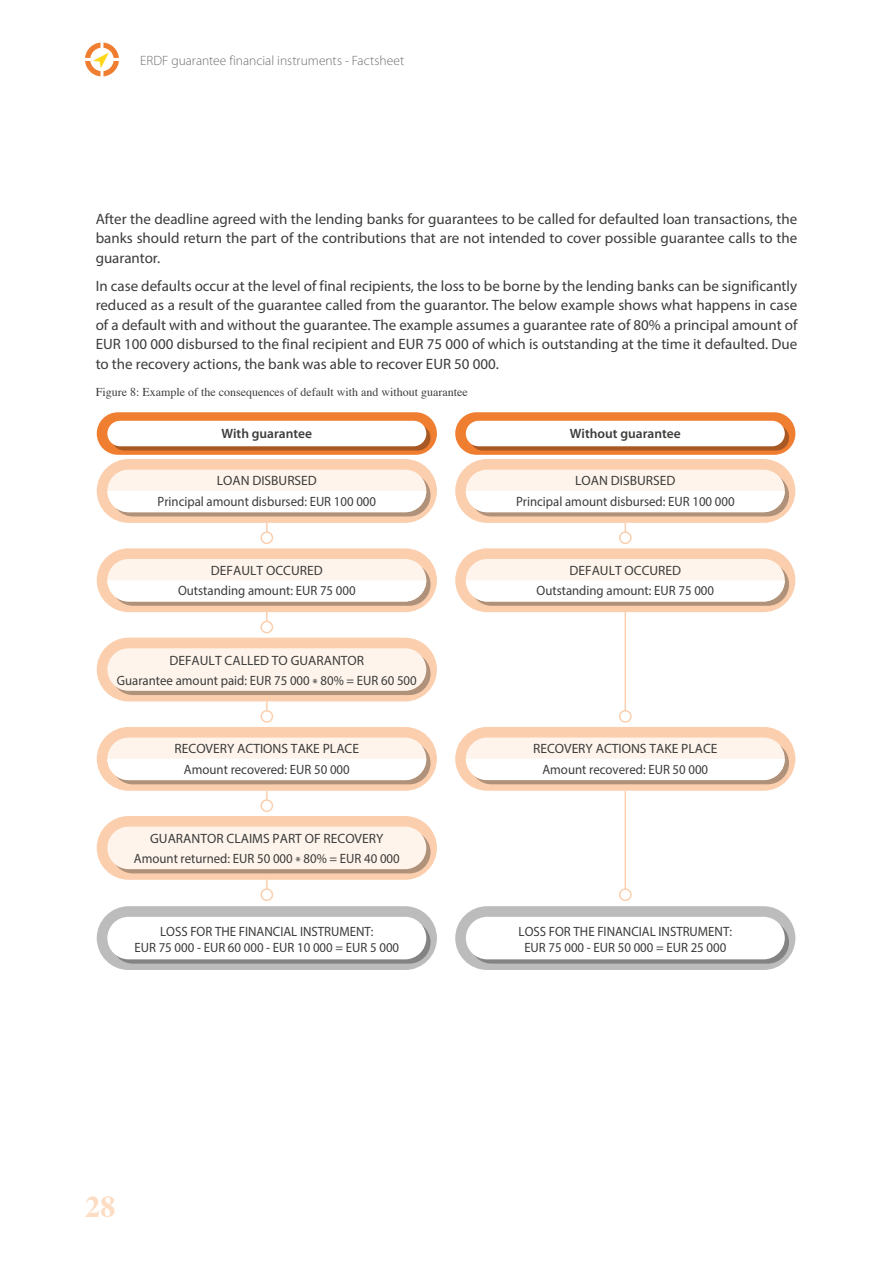
<style>
.page{position:relative;width:893px;height:1263px;background:#fff}
.page>*{position:absolute;margin:0;border:0;box-sizing:border-box;transform-origin:0 0}
.t1{font:700 30px "Times";color:#fcdcc2}
.t2{font:15px/19.5px "Myriad Pro";color:#3c3c3b;text-align:justify}
.t3{font:13.5px/16.2px "Myriad Pro";color:#3c3c3b;text-align:center;scale:.95 1}
.t4{font:13.5px/20px "Myriad Pro";color:#3c3c3b;text-align:center}
.t5{font:300 13.5px "Myriad Pro";color:#706f6f}
.t6{font:600 13.5px "Myriad Pro";color:#3c3c3b}
.t7{font:12px "Times";color:#3c3c3b}
</style>
<div class="page">
<svg style="left:85px;top:43px;width:34px;height:33px"></svg>
<div style="left:97px;top:459px;width:340px;height:64px;background:#fbcfad;border-radius:32px"></div>
<svg style="left:112px;top:474px;width:319px;height:42px"></svg>
<div style="left:107px;top:470px;width:319px;height:42px;background:#fef4eb;border-radius:21px"></div>
<div style="left:107px;top:491px;width:319px;height:21px;background:#fff"></div>
<div style="left:455px;top:459px;width:340px;height:64px;background:#fbcfad;border-radius:32px"></div>
<svg style="left:470px;top:474px;width:319px;height:42px"></svg>
<div style="left:466px;top:470px;width:319px;height:42px;background:#fef4eb;border-radius:21px"></div>
<div style="left:466px;top:491px;width:319px;height:21px;background:#fff"></div>
<div style="left:97px;top:548px;width:340px;height:64px;background:#fbcfad;border-radius:32px"></div>
<svg style="left:112px;top:563px;width:319px;height:43px;background:#bfa38d"></svg>
<div style="left:107px;top:559px;width:319px;height:42px;background:#fef4eb;border-radius:21px"></div>
<div style="left:107px;top:580px;width:319px;height:21px;background:#fff"></div>
<div style="left:97px;top:638px;width:340px;height:63px;background:#fbcfad;border-radius:32px"></div>
<div style="left:112px;top:652px;width:319px;height:43px;background:#b09179;border-radius:21px"></div>
<div style="left:107px;top:648px;width:319px;height:43px;background:#fef4eb;border-radius:21px"></div>
<div style="left:97px;top:727px;width:340px;height:64px;background:#fbcfad;border-radius:32px"></div>
<svg style="left:112px;top:742px;width:319px;height:42px"></svg>
<div style="left:107px;top:738px;width:319px;height:42px;background:#fef4eb;border-radius:21px"></div>
<div style="left:107px;top:759px;width:319px;height:21px;background:#fff"></div>
<div style="left:455px;top:548px;width:340px;height:64px;background:#fbcfad;border-radius:32px"></div>
<svg style="left:470px;top:563px;width:319px;height:43px;background:#bea28d"></svg>
<div style="left:466px;top:559px;width:319px;height:42px;background:#fef4eb;border-radius:21px"></div>
<div style="left:466px;top:580px;width:319px;height:21px;background:#fff"></div>
<div style="left:455px;top:727px;width:340px;height:64px;background:#fbcfad;border-radius:32px"></div>
<div style="left:470px;top:742px;width:319px;height:42px;background:linear-gradient(to right,#b59882,#b49780);border-radius:21px"></div>
<div style="left:466px;top:737px;width:319px;height:43px;background:#fef4eb;border-radius:21px"></div>
<div style="left:466px;top:759px;width:319px;height:21px;background:#fff"></div>
<div style="left:97px;top:816px;width:340px;height:64px;background:#fbcfad;border-radius:32px"></div>
<div style="left:112px;top:831px;width:319px;height:42px;background:linear-gradient(to right,#b69982,#b59881);border-radius:21px"></div>
<div style="left:107px;top:827px;width:319px;height:42px;background:#fef4eb;border-radius:21px"></div>
<svg style="left:260px;top:523px;width:13px;height:21px"></svg>
<svg style="left:619px;top:523px;width:13px;height:21px"></svg>
<svg style="left:260px;top:612px;width:13px;height:21px"></svg>
<hr style="left:625px;top:612px;width:1px;height:105px;background:#fbcfad">
<svg style="left:619px;top:710px;width:13px;height:13px"></svg>
<svg style="left:260px;top:701px;width:13px;height:22px"></svg>
<svg style="left:260px;top:791px;width:13px;height:21px"></svg>
<hr style="left:625px;top:791px;width:1px;height:104px;background:#fbcfad">
<svg style="left:619px;top:888px;width:13px;height:13px"></svg>
<svg style="left:260px;top:880px;width:13px;height:21px"></svg>
<div style="left:97px;top:906px;width:340px;height:64px;background:#bcbcbc;border-radius:32px"></div>
<svg style="left:112px;top:921px;width:319px;height:42px"></svg>
<div style="left:107px;top:917px;width:319px;height:42px;background:#fff;border-radius:21px"></div>
<div style="left:455px;top:906px;width:340px;height:64px;background:#bcbcbc;border-radius:32px"></div>
<svg style="left:470px;top:921px;width:319px;height:42px"></svg>
<div style="left:466px;top:917px;width:319px;height:42px;background:#fff;border-radius:21px"></div>
<svg style="left:97px;top:412px;width:340px;height:43px;background:#ee823a"></svg>
<svg style="left:112px;top:425px;width:319px;height:25px"></svg>
<div style="left:107px;top:421px;width:319px;height:25px;background:#fff;border-radius:13px"></div>
<svg style="left:455px;top:412px;width:340px;height:43px;background:#ee823a"></svg>
<svg style="left:470px;top:425px;width:319px;height:25px"></svg>
<div style="left:466px;top:421px;width:319px;height:25px;background:#fff;border-radius:13px"></div>
<p class="t5" style="left:140px;top:53px;width:265px">ERDF guarantee financial instruments - Factsheet</p>
<p class="t2" style="left:96px;top:209px;width:703px">After the deadline agreed with the lending banks for guarantees to be called for defaulted loan transactions, the banks should return the part of the contributions that are not intended to cover possible guarantee calls to the guarantor.</p>
<p class="t2" style="left:96px;top:276px;width:703px">In case defaults occur at the level of final recipients, the loss to be borne by the lending banks can be significantly reduced as a result of the guarantee called from the guarantor. The below example shows what happens in case of a default with and without the guarantee. The example assumes a guarantee rate of 80% a principal amount of EUR 100 000 disbursed to the final recipient and EUR 75 000 of which is outstanding at the time it defaulted. Due to the recovery actions, the bank was able to recover EUR 50 000.</p>
<p class="t7" style="left:96px;top:381px;width:374px">Figure 8: Example of the consequences of default with and without guarantee</p>
<p class="t6" style="left:221px;top:425px;width:92px">With guarantee</p>
<p class="t6" style="left:570px;top:425px;width:112px">Without guarantee</p>
<p class="t4" style="left:217px;top:470px;width:102px">LOAN DISBURSED</p>
<p class="t4" style="left:575px;top:470px;width:102px">LOAN DISBURSED</p>
<p class="t3" style="left:158px;top:493px;width:232px">Principal amount disbursed: EUR 100 000</p>
<p class="t3" style="left:516px;top:493px;width:232px">Principal amount disbursed: EUR 100 000</p>
<p class="t4" style="left:211px;top:560px;width:113px">DEFAULT OCCURED</p>
<p class="t4" style="left:569px;top:560px;width:113px">DEFAULT OCCURED</p>
<p class="t3" style="left:178px;top:583px;width:188px">Outstanding amount: EUR 75 000</p>
<p class="t3" style="left:536px;top:583px;width:188px">Outstanding amount: EUR 75 000</p>
<p class="t4" style="left:117px;top:650px;width:301px">DEFAULT CALLED TO GUARANTOR<br>Guarantee amount paid: EUR 75 000 * 80% = EUR 60 500</p>
<p class="t4" style="left:175px;top:738px;width:186px">RECOVERY ACTIONS TAKE PLACE</p>
<p class="t4" style="left:533px;top:738px;width:186px">RECOVERY ACTIONS TAKE PLACE</p>
<p class="t3" style="left:184px;top:761px;width:176px">Amount recovered: EUR 50 000</p>
<p class="t3" style="left:542px;top:761px;width:176px">Amount recovered: EUR 50 000</p>
<p class="t4" style="left:134px;top:828px;width:267px">GUARANTOR CLAIMS PART OF RECOVERY<br>Amount returned: EUR 50 000 * 80% = EUR 40 000</p>
<p class="t3" style="left:135px;top:923px;width:280px">LOSS FOR THE FINANCIAL INSTRUMENT:<br>EUR 75 000 - EUR 60 000 - EUR 10 000 = EUR 5 000</p>
<p class="t3" style="left:519px;top:923px;width:226px">LOSS FOR THE FINANCIAL INSTRUMENT:<br>EUR 75 000 - EUR 50 000 = EUR 25 000</p>
<h1 class="t1" style="left:85px;top:1178px;width:32px">28</h1>
</div>
